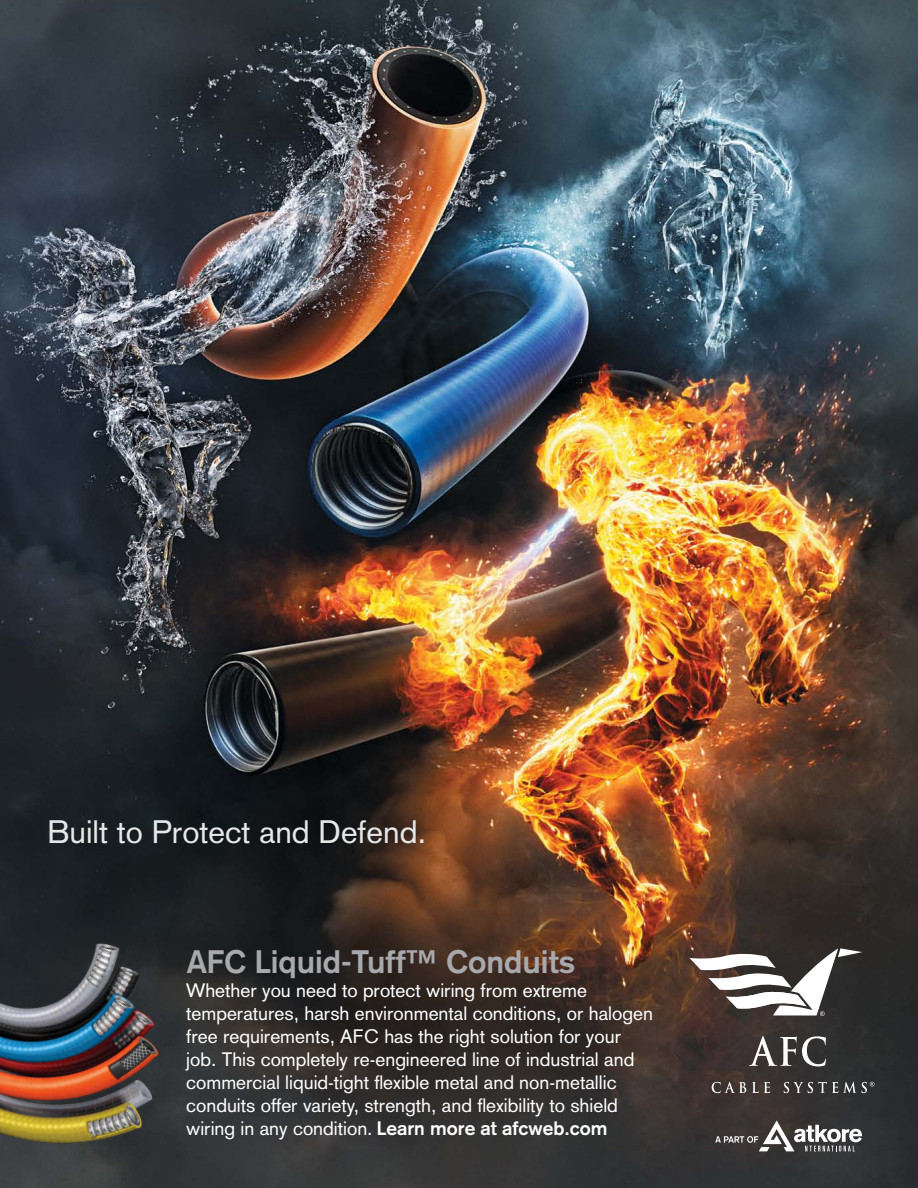
<style>
.page{position:relative;width:918px;height:1188px;background:#fff}
.page>*{position:absolute;margin:0;border:0;box-sizing:border-box;transform-origin:0 0}
.t1{font:31.95px "Akzidenz Grotesk";color:#e6e7e9}
.t2{font:700 31.95px "Akzidenz Grotesk";color:#a8a9ad}
.t3{font:19.2px/23px "Akzidenz Grotesk";color:#fff}
.s1{font-weight:700}
</style>
<div class="page">
<img style="left:0;top:0;width:918px;height:1188px">
<svg style="left:749px;top:1036px;width:77px;height:30px"></svg>
<svg style="left:712px;top:1082px;width:34px;height:11px"></svg>
<svg style="left:752px;top:1082px;width:18px;height:11px"></svg>
<svg style="left:784px;top:1082px;width:91px;height:11px"></svg>
<svg style="left:689px;top:948px;width:173px;height:68px"></svg>
<svg style="left:715px;top:1120px;width:147px;height:31px"></svg>
<img style="left:0;top:788px;width:289px;height:400px">
<p class="t1" style="left:48px;top:813px;width:380px">Built to Protect and Defend.</p>
<p class="t2" style="left:187px;top:943px;width:389px">AFC Liquid-Tuff™ Conduits</p>
<p class="t3" style="left:186px;top:979px;width:468px">Whether you need to protect wiring from extreme temperatures, harsh environmental conditions, or halogen free requirements, AFC has the right solution for your job. This completely re-engineered line of industrial and commercial liquid-tight flexible metal and non-metallic conduits offer variety, strength, and flexibility to shield wiring in any condition. <span class="s1">Learn more at afcweb.com</span></p>
</div>
